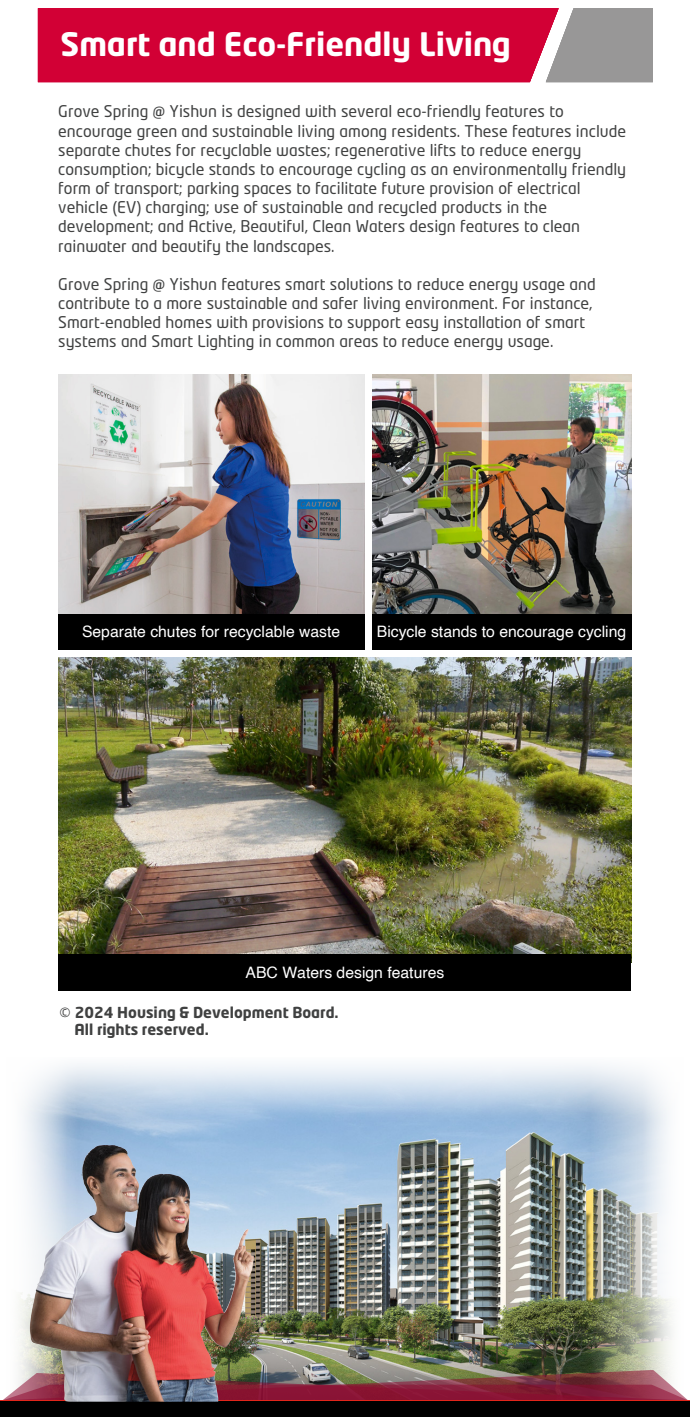
<style>
.page{position:relative;width:690px;height:1417px;background:#fff}
.page>*{position:absolute;margin:0;border:0;box-sizing:border-box;transform-origin:0 0}
.t1{font:700 31.95px "Neo Tech";color:#fff}
.t2{font:15.98px/19.2px "Neo Tech";color:#404141}
.t3{font:15.75px "Helvetica";color:#fff}
.t4{font:700 15px/16.5px "Neo Tech";color:#404141}
.s1{font-weight:400}
</style>
<div class="page">
<img style="left:82px;top:1122px;width:502px;height:248px">
<svg style="left:71px;top:1122px;width:11px;height:248px;background:#b5bbca"></svg>
<img style="left:584px;top:1122px;width:56px;height:248px">
<svg style="left:38px;top:8px;width:615px;height:74px;background:#ca1c48"></svg>
<svg style="left:640px;top:1122px;width:32px;height:248px"></svg>
<svg style="left:19px;top:1122px;width:52px;height:248px"></svg>
<img style="left:3px;top:1370px;width:685px;height:30px">
<div style="left:0;top:1401px;width:690px;height:16px;background:#000"></div>
<hr style="left:0;top:1400px;width:690px;height:1px;background:#e1251b">
<svg style="left:24px;top:1115px;width:644px;height:7px;background:#9fbede"></svg>
<svg style="left:23px;top:1064px;width:645px;height:51px"></svg>
<img style="left:82px;top:1145px;width:22px;height:37px">
<img style="left:58px;top:657px;width:573px;height:305px">
<div style="left:59px;top:954px;width:572px;height:36px;background:#000"></div>
<div style="left:58px;top:614px;width:306px;height:36px;background:#000"></div>
<div style="left:372px;top:614px;width:260px;height:36px;background:#000"></div>
<img style="left:372px;top:375px;width:259px;height:239px">
<img style="left:58px;top:375px;width:306px;height:239px">
<h1 class="t1" style="left:61px;top:31px;width:452px">Smart and Eco-Friendly Living</h1>
<h1 class="t1" style="left:392px;top:31px;width:130px">ly Living</h1>
<p class="t2" style="left:58px;top:103px;width:569px">Grove Spring @ Yishun is designed with several eco-friendly features to encourage green and sustainable living among residents. These features include separate chutes for recyclable wastes; regenerative lifts to reduce energy consumption; bicycle stands to encourage cycling as an environmentally friendly form of transport; parking spaces to facilitate future provision of electrical vehicle (EV) charging; use of sustainable and recycled products in the development; and Active, Beautiful, Clean Waters design features to clean rainwater and beautify the landscapes.</p>
<p class="t2" style="left:58px;top:275px;width:539px">Grove Spring @ Yishun features smart solutions to reduce energy usage and contribute to a more sustainable and safer living environment. For instance, Smart-enabled homes with provisions to support easy installation of smart systems and Smart Lighting in common areas to reduce energy usage.</p>
<p class="t3" style="left:82px;top:620px;width:260px">Separate chutes for recyclable waste</p>
<p class="t3" style="left:377px;top:620px;width:251px">Bicycle stands to encourage cycling</p>
<p class="t3" style="left:246px;top:960px;width:200px">ABC Waters design features</p>
<p class="t4" style="left:75px;top:1006px;width:266px;text-indent:-15px"><span class="s1">©</span> 2024 Housing &amp; Development Board.<br>All rights reserved.</p>
</div>
